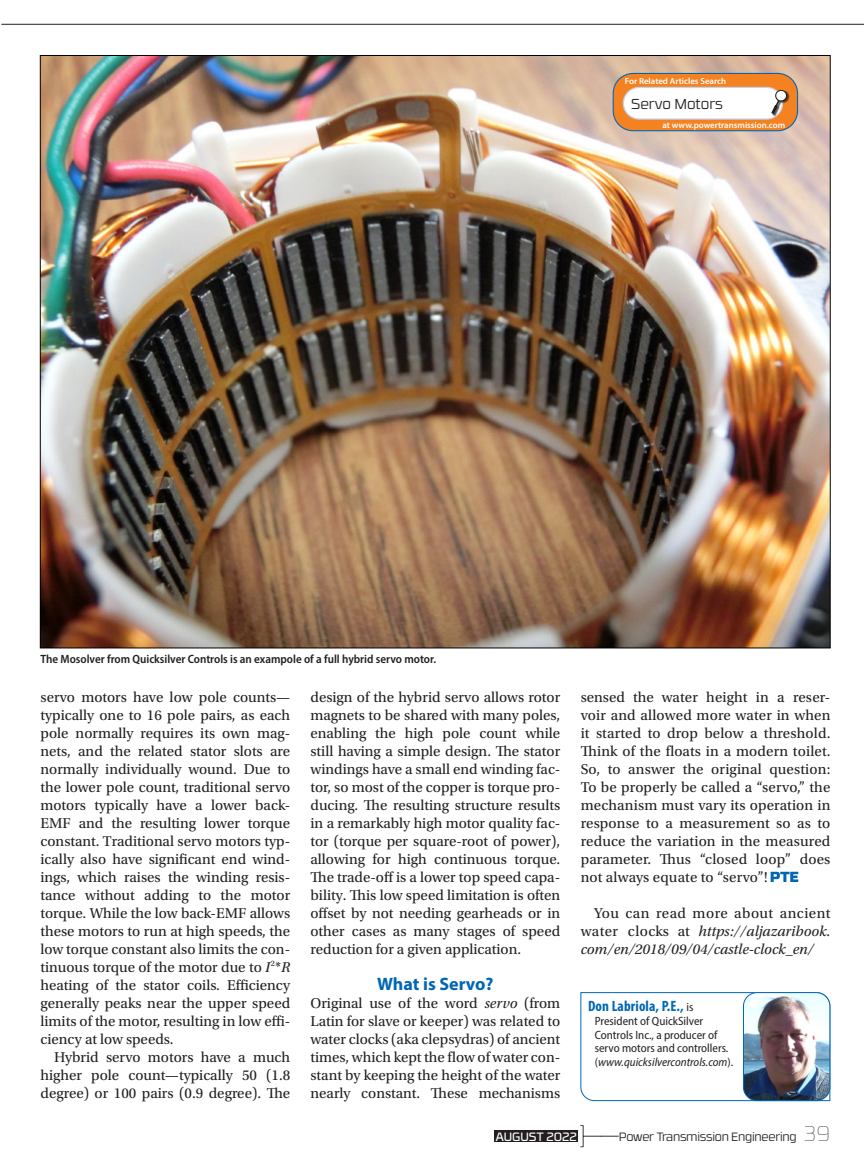
<style>
.page{position:relative;width:864px;height:1161px;background:#fff}
.page>*{position:absolute;margin:0;border:0;box-sizing:border-box;transform-origin:0 0}
.t1{font:700 18px "Myriad Pro";color:#0166b3}
.t2{font:15px/18px "Utopia Std";color:#231f20;text-align:justify}
.t3{font:italic 15px/18px "Utopia Std";color:#231f20;text-align:justify}
.t4{font:700 condensed 15px "Myriad Pro";letter-spacing:.01em;color:#0166b3}
.t5{font:300 14.4px "RB No 3.1";color:#231f20}
.t6{font:semi-condensed 12px/13.5px "Myriad Pro";color:#231f20}
.t7{font:600 semi-condensed 12px "Myriad Pro";color:#231f20}
.t8{font:300 12px "RB No 3.1";letter-spacing:-.02em;color:#231f20}
.t9{font:12px "RB No 3.1";color:#fff}
.t10{font:600 8.85px "Myriad Pro";color:#fff}
.s1{font-style:italic}
.s2{font-style:normal}
.s3{font-weight:400;font-stretch:semi-condensed;font-size:12px;color:#231f20}
.s4{font-weight:100;font-size:21px}
</style>
<div class="page">
<img style="left:42px;top:57px;width:787px;height:589px">
<svg style="left:771px;top:872px;width:27px;height:10px"></svg>
<svg style="left:580px;top:992px;width:251px;height:109px"></svg>
<img style="left:743px;top:993px;width:87px;height:108px">
<div style="left:743px;top:992px;width:87px;height:109px;border:1px solid #0166b3;border-radius:14px"></div>
<div style="left:613px;top:73px;width:185px;height:58px;background:#f58220;border-radius:20px"></div>
<div style="left:613px;top:73px;width:185px;height:58px;border:1px solid #0166b3;border-radius:20px"></div>
<div style="left:623px;top:87px;width:159px;height:32px;background:#fff;border-radius:16px"></div>
<div style="left:623px;top:87px;width:160px;height:33px;border:1px solid #c6d2ea;border-radius:16px"></div>
<div style="left:772px;top:91px;width:18px;height:26px;background:#231f20;opacity:.75"></div>
<svg style="left:771px;top:89px;width:17px;height:25px"></svg>
<svg style="left:580px;top:1125px;width:39px;height:22px"></svg>
<div style="left:494px;top:1131px;width:84px;height:11px;background:#231f20"></div>
<hr style="left:1px;top:24px;width:863px;height:1px;background:#231f20">
<p class="t10" style="left:625px;top:76px;width:103px">For Related Articles Search</p>
<p class="t10" style="left:663px;top:119px;width:124px">at www.powertransmission.com</p>
<p class="t5" style="left:631px;top:93px;width:93px">Servo Motors</p>
<p class="t7" style="left:40px;top:651px;width:397px">The Mosolver from Quicksilver Controls is an exampole of a full hybrid servo motor.</p>
<p class="t2" style="left:40px;top:688px;width:251px">servo motors have low pole counts— typically one to 16 pole pairs, as each pole normally requires its own mag&shy;nets, and the related stator slots are normally individually wound. Due to the lower pole count, traditional servo motors typically have a lower back-EMF and the resulting lower torque constant. Traditional servo motors typ&shy;ically also have significant end wind&shy;ings, which raises the winding resis&shy;tance without adding to the motor torque. While the low back-EMF allows these motors to run at high speeds, the low torque constant also limits the con&shy;tinuous torque of the motor due to <span class="s1">I</span><sup>2</sup>*<span class="s1">R </span>heating of the stator coils. Efficiency generally peaks near the upper speed limits of the motor, resulting in low effi&shy;ciency at low speeds.</p>
<p class="t2" style="left:40px;top:1048px;width:251px;text-indent:14px">Hybrid servo motors have a much higher pole count—typically 50 (1.8 degree) or 100 pairs (0.9 degree). The</p>
<p class="t2" style="left:310px;top:688px;width:251px">design of the hybrid servo allows rotor magnets to be shared with many poles, enabling the high pole count while still having a simple design. The stator windings have a small end winding fac&shy;tor, so most of the copper is torque pro&shy;ducing. The resulting structure results in a remarkably high motor quality fac&shy;tor (torque per square-root of power), allowing for high continuous torque.<br>The trade-off is a lower top speed capa&shy;bility. This low speed limitation is often offset by not needing gearheads or in other cases as many stages of speed reduction for a given application.</p>
<p class="t1" style="left:377px;top:972px;width:118px">What is Servo?</p>
<p class="t2" style="left:310px;top:994px;width:251px">Original use of the word <span class="s1">servo</span> (from Latin for slave or keeper) was related to water clocks (aka clepsydras) of ancient times, which kept the flow of water con&shy;stant by keeping the height of the water nearly constant. These mechanisms</p>
<p class="t2" style="left:581px;top:688px;width:251px">sensed the water height in a reser&shy;voir and allowed more water in when it started to drop below a threshold.<br>Think of the floats in a modern toilet.<br>So, to answer the original question:<br>To be properly be called a “servo,” the mechanism must vary its operation in response to a measurement so as to reduce the variation in the measured parameter. Thus “closed loop” does not always equate to “servo”!</p>
<p class="t3" style="left:581px;top:904px;width:251px;text-indent:14px"><span class="s2">You can read more about ancient water clocks at</span> https://aljazaribook. com/en/2018/09/04/castle-clock_en/</p>
<p class="t4" style="left:588px;top:997px;width:107px">Don Labriola, P.E., <span class="s3">is</span></p>
<p class="t6" style="left:595px;top:1014px;width:140px">President of QuickSilver<br>Controls Inc., a producer of servo motors and controllers. (<span class="s1">www.quicksilvercontrols.com</span>).</p>
<p class="t9" style="left:495px;top:1128px;width:83px">AUGUST 2022</p>
<p class="t8" style="left:619px;top:1128px;width:213px">Power Transmission Engineering <span class="s4">39</span></p>
</div>
